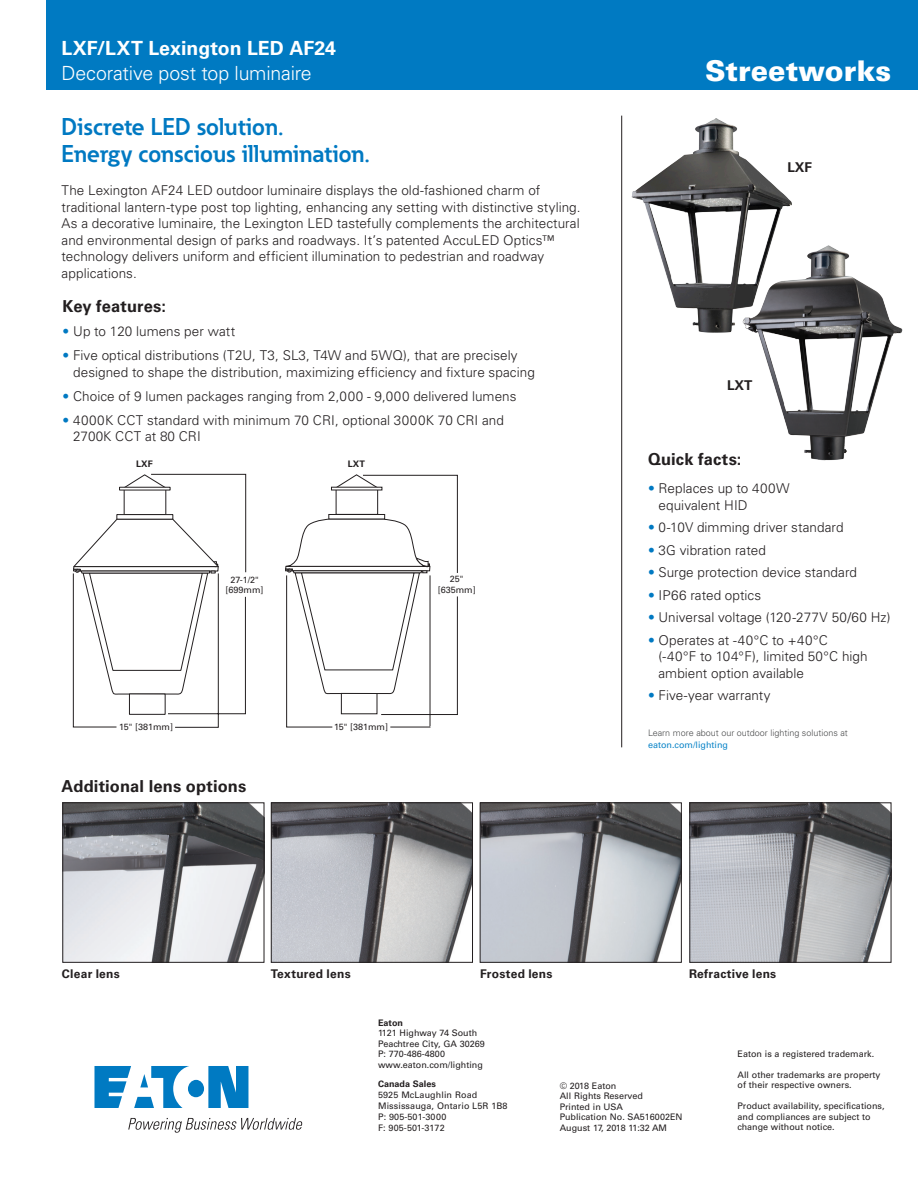
<style>
.page{position:relative;width:918px;height:1188px;background:#fff}
.page>*{position:absolute;margin:0;border:0;box-sizing:border-box;transform-origin:0 0}
.t1{font:900 28.5px "Univers LT Std";color:#fff}
.t2{font:700 24px/27px "Eaton";letter-spacing:-.005em;color:#0079c2}
._00_Parts_Model_List{font:300 19.5px "Univers LT Std";letter-spacing:-.01em;color:#fff}
._00_Parts_Model_List-2{font:700 19.5px "Univers LT Std";letter-spacing:.005em;color:#fff}
.t3{font:700 16.5px "Univers LT Std";letter-spacing:.01em;color:#231f20}
.Body_Copy_Paragraph{font:300 13.5px/16.5px "Univers LT Std";letter-spacing:.005em;color:#231f20}
.Body_Copy_Paragraph-2{font:700 13.5px "Univers LT Std";color:#231f20}
.t4{font:700 12px "Univers LT Std";letter-spacing:.02em;color:#231f20}
._09_Backpage_Body{font:9px/10.5px "Univers LT Std";color:#231f20}
.Tech_Data_Paragraph{font:300 9px/12px "Univers LT Std";color:#4b4c4d}
.STEPPLACE{font:9px/10.8px "Univers LT Std";color:#231f20;text-align:center}
._09_Backpage_Body-2{font:700 9px "Univers LT Std";color:#231f20}
.STEPPLACE-2{font:700 9px "Univers LT Std";color:#231f20}
.s1{color:#0079c2}
.s2{font-weight:400;color:#0c85c8}
</style>
<div class="page">
<div style="left:46px;top:0;width:872px;height:90px;background:#007ac2"></div>
<svg style="left:94px;top:1066px;width:154px;height:42px"></svg>
<svg style="left:128px;top:1118px;width:175px;height:15px"></svg>
<hr style="left:621px;top:116px;width:1px;height:631px;background:#231f20">
<img style="left:631px;top:118px;width:161px;height:215px">
<img style="left:740px;top:243px;width:163px;height:218px">
<img style="left:692px;top:805px;width:197px;height:156px">
<div style="left:690px;top:803px;width:201px;height:160px;border:1px solid #231f20"></div>
<img style="left:482px;top:805px;width:198px;height:156px">
<div style="left:480px;top:803px;width:202px;height:160px;border:1px solid #231f20"></div>
<img style="left:273px;top:805px;width:198px;height:156px">
<div style="left:271px;top:803px;width:202px;height:160px;border:1px solid #231f20"></div>
<img style="left:65px;top:805px;width:197px;height:156px">
<div style="left:63px;top:803px;width:201px;height:160px;border:1px solid #231f20"></div>
<svg style="left:285px;top:474px;width:173px;height:254px"></svg>
<svg style="left:73px;top:474px;width:173px;height:254px"></svg>
<p class="_00_Parts_Model_List-2" style="left:62px;top:36px;width:276px">LXF/LXT Lexington LED AF24</p>
<p class="_00_Parts_Model_List" style="left:62px;top:61px;width:252px">Decorative post top luminaire</p>
<p class="t2" style="left:62px;top:113px;width:310px">Discrete LED solution.<br>Energy conscious illumination.</p>
<p class="Body_Copy_Paragraph" style="left:62px;top:182px;width:521px">The Lexington AF24 LED outdoor luminaire displays the old-fashioned charm of traditional lantern-type post top lighting, enhancing any setting with distinctive styling.<br>As a decorative luminaire, the Lexington LED tastefully complements the architectural and environmental design of parks and roadways. It’s patented AccuLED Optics™ technology delivers uniform and efficient illumination to pedestrian and roadway applications.</p>
<p class="t3" style="left:63px;top:297px;width:105px">Key features:</p>
<p class="Body_Copy_Paragraph" style="left:63px;top:323px;width:174px"><span class="s1">•</span> Up to 120 lumens per watt</p>
<p class="Body_Copy_Paragraph" style="left:73px;top:347px;width:463px;text-indent:-11px"><span class="s1">•</span> Five optical distributions (T2U, T3, SL3, T4W and 5WQ), that are precisely designed to shape the distribution, maximizing efficiency and fixture spacing</p>
<p class="Body_Copy_Paragraph" style="left:63px;top:388px;width:455px"><span class="s1">•</span> Choice of 9 lumen packages ranging from 2,000 - 9,000 delivered lumens</p>
<p class="Body_Copy_Paragraph" style="left:73px;top:412px;width:432px;text-indent:-11px"><span class="s1">•</span> 4000K CCT standard with minimum 70 CRI, optional 3000K 70 CRI and<br>2700K CCT at 80 CRI</p>
<p class="STEPPLACE-2" style="left:136px;top:458px;width:18px">LXF</p>
<p class="STEPPLACE-2" style="left:348px;top:458px;width:19px">LXT</p>
<p class="STEPPLACE" style="left:119px;top:721px;width:55px">15" [381mm]</p>
<p class="STEPPLACE" style="left:226px;top:574px;width:39px">27-1/2" [699mm]</p>
<p class="t3" style="left:62px;top:776px;width:186px">Additional lens options</p>
<p class="STEPPLACE" style="left:334px;top:721px;width:55px">15" [381mm]</p>
<p class="STEPPLACE" style="left:438px;top:574px;width:39px">25" [635mm]</p>
<p class="t1" style="left:705px;top:53px;width:188px">Streetworks</p>
<p class="Body_Copy_Paragraph-2" style="left:787px;top:159px;width:26px">LXF</p>
<p class="Body_Copy_Paragraph-2" style="left:727px;top:377px;width:27px">LXT</p>
<p class="t3" style="left:648px;top:449px;width:95px">Quick facts:</p>
<p class="Body_Copy_Paragraph" style="left:659px;top:480px;width:133px;text-indent:-11px"><span class="s1">•</span> Replaces up to 400W equivalent HID</p>
<p class="Body_Copy_Paragraph" style="left:648px;top:519px;width:197px"><span class="s1">•</span> 0-10V dimming driver standard</p>
<p class="Body_Copy_Paragraph" style="left:648px;top:542px;width:119px"><span class="s1">•</span> 3G vibration rated</p>
<p class="Body_Copy_Paragraph" style="left:648px;top:564px;width:211px"><span class="s1">•</span> Surge protection device standard</p>
<p class="Body_Copy_Paragraph" style="left:648px;top:587px;width:115px"><span class="s1">•</span> IP66 rated optics</p>
<p class="Body_Copy_Paragraph" style="left:648px;top:609px;width:244px"><span class="s1">•</span> Universal voltage (120-277V 50/60 Hz)</p>
<p class="Body_Copy_Paragraph" style="left:659px;top:632px;width:211px;text-indent:-11px"><span class="s1">•</span> Operates at -40°C to +40°C (-40°F to 104°F), limited 50°C high ambient option available</p>
<p class="Body_Copy_Paragraph" style="left:648px;top:687px;width:124px"><span class="s1">•</span> Five-year warranty</p>
<p class="Tech_Data_Paragraph" style="left:648px;top:726px;width:201px">Learn more about our outdoor lighting solutions at <span class="s2">eaton.com/lighting</span></p>
<p class="t4" style="left:62px;top:966px;width:59px">Clear lens</p>
<p class="t4" style="left:271px;top:966px;width:82px">Textured lens</p>
<p class="t4" style="left:480px;top:966px;width:74px">Frosted lens</p>
<p class="t4" style="left:689px;top:966px;width:89px">Refractive lens</p>
<p class="_09_Backpage_Body-2" style="left:378px;top:1017px;width:27px">Eaton</p>
<p class="_09_Backpage_Body" style="left:378px;top:1028px;width:101px">1121 Highway 74 South</p>
<p class="_09_Backpage_Body" style="left:378px;top:1038px;width:108px">Peachtree City, GA 30269</p>
<p class="_09_Backpage_Body" style="left:378px;top:1049px;width:69px">P: 770-486-4800</p>
<p class="_09_Backpage_Body" style="left:378px;top:1059px;width:106px">www.eaton.com/lighting</p>
<p class="_09_Backpage_Body-2" style="left:378px;top:1079px;width:59px">Canada Sales</p>
<p class="_09_Backpage_Body" style="left:378px;top:1090px;width:101px">5925 McLaughlin Road</p>
<p class="_09_Backpage_Body" style="left:378px;top:1101px;width:131px">Mississauga, Ontario L5R 1B8</p>
<p class="_09_Backpage_Body" style="left:378px;top:1111px;width:70px">P: 905-501-3000</p>
<p class="_09_Backpage_Body" style="left:378px;top:1122px;width:68px">F: 905-501-3172</p>
<p class="_09_Backpage_Body" style="left:560px;top:1080px;width:58px">© 2018 Eaton</p>
<p class="_09_Backpage_Body" style="left:560px;top:1091px;width:85px">All Rights Reserved</p>
<p class="_09_Backpage_Body" style="left:560px;top:1101px;width:65px">Printed in USA</p>
<p class="_09_Backpage_Body" style="left:560px;top:1112px;width:124px">Publication No. SA516002EN<br>August 17, 2018 11:32 AM</p>
<p class="_09_Backpage_Body" style="left:738px;top:1049px;width:138px">Eaton is a registered trademark.</p>
<p class="_09_Backpage_Body" style="left:738px;top:1070px;width:144px">All other trademarks are property of their respective owners.</p>
<p class="_09_Backpage_Body" style="left:738px;top:1101px;width:148px">Product availability, specifications, and compliances are subject to change without notice.</p>
</div>
